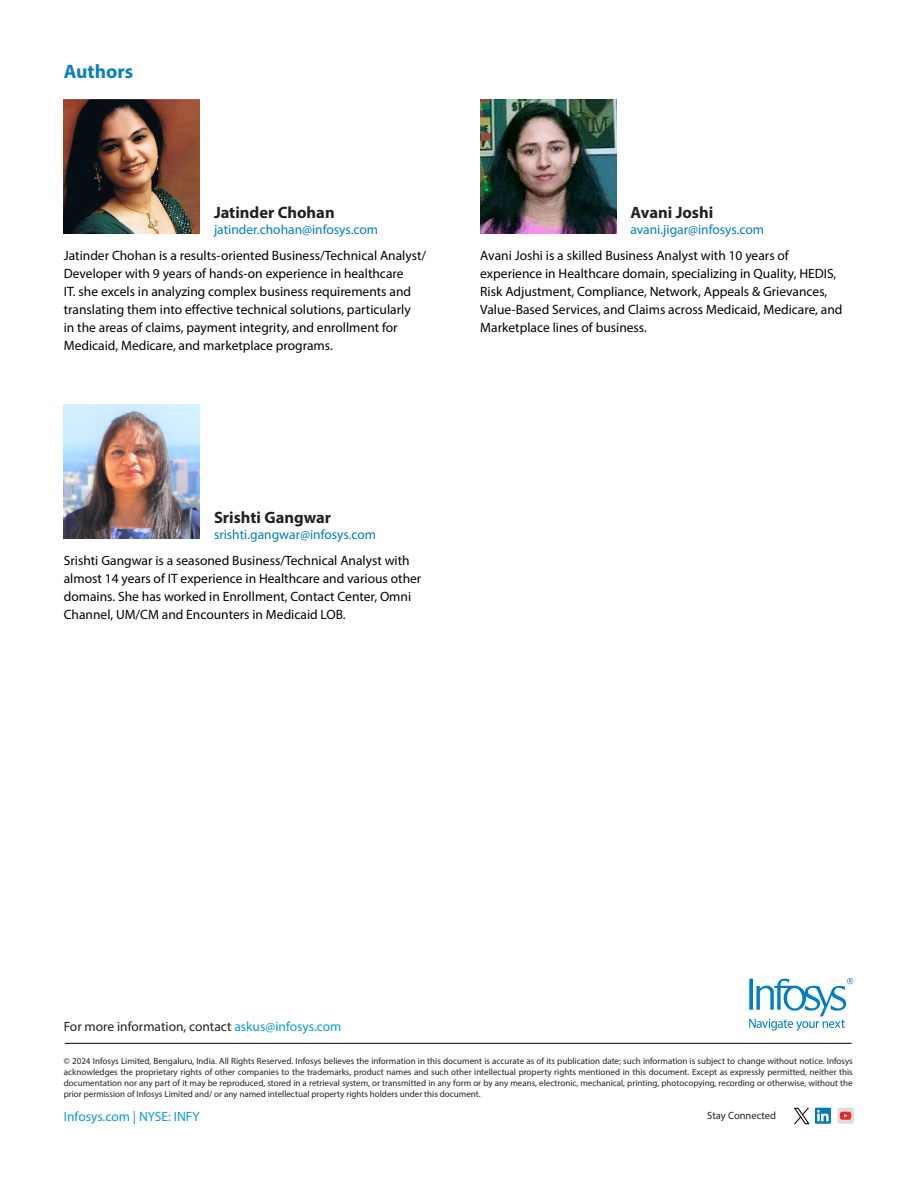
<style>
.page{position:relative;width:918px;height:1188px;background:#fff}
.page>*{position:absolute;margin:0;border:0;box-sizing:border-box;transform-origin:0 0}
.t1{font:700 19.5px "Myriad Pro";color:#0c7ec0}
.t2{font:700 16.5px "Myriad Pro";color:#242021}
.t3{font:13.5px/18px "Myriad Pro";color:#000}
.t4{font:13.5px "Myriad Pro";color:#007bc2}
.t5{font:13.5px "Myriad Pro";color:#242021}
.t6{font:13.5px "Myriad Pro";color:#0a99d6}
.t7{font:10.5px "Myriad Pro";color:#242021}
.t8{font:9px/10.8px "Myriad Pro";color:#242021;text-align:justify}
.s1{color:#0a99d6}
</style>
<div class="page">
<svg style="left:815px;top:1108px;width:16px;height:16px"></svg>
<svg style="left:817px;top:1110px;width:12px;height:11px"></svg>
<svg style="left:837px;top:1108px;width:17px;height:16px"></svg>
<svg style="left:840px;top:1112px;width:11px;height:8px"></svg>
<hr style="left:65px;top:1043px;width:787px;height:1px;background:#000">
<svg style="left:749px;top:978px;width:104px;height:53px"></svg>
<svg style="left:794px;top:1108px;width:16px;height:16px"></svg>
<img style="left:64px;top:100px;width:136px;height:134px">
<img style="left:480px;top:100px;width:136px;height:134px">
<img style="left:64px;top:405px;width:136px;height:134px">
<h1 class="t1" style="left:64px;top:59px;width:71px">Authors</h1>
<p class="t2" style="left:214px;top:201px;width:122px">Jatinder Chohan</p>
<p class="t4" style="left:214px;top:221px;width:166px">jatinder.chohan@infosys.com</p>
<p class="t2" style="left:630px;top:201px;width:84px">Avani Joshi</p>
<p class="t4" style="left:630px;top:221px;width:135px">avani.jigar@infosys.com</p>
<p class="t3" style="left:64px;top:246px;width:364px">Jatinder Chohan is a results-oriented Business/Technical Analyst/ Developer with 9 years of hands-on experience in healthcare<br>IT. she excels in analyzing complex business requirements and translating them into effective technical solutions, particularly<br>in the areas of claims, payment integrity, and enrollment for Medicaid, Medicare, and marketplace programs.</p>
<p class="t3" style="left:480px;top:246px;width:364px">Avani Joshi is a skilled Business Analyst with 10 years of experience in Healthcare domain, specializing in Quality, HEDIS, Risk Adjustment, Compliance, Network, Appeals &amp; Grievances, Value-Based Services, and Claims across Medicaid, Medicare, and Marketplace lines of business.</p>
<p class="t2" style="left:214px;top:506px;width:119px">Srishti Gangwar</p>
<p class="t4" style="left:214px;top:526px;width:164px">srishti.gangwar@infosys.com</p>
<p class="t3" style="left:64px;top:551px;width:359px">Srishti Gangwar is a seasoned Business/Technical Analyst with almost 14 years of IT experience in Healthcare and various other domains. She has worked in Enrollment, Contact Center, Omni Channel, UM/CM and Encounters in Medicaid LOB.</p>
<p class="t5" style="left:64px;top:1018px;width:279px">For more information, contact <span class="s1">askus@infosys.com</span></p>
<p class="t8" style="left:64px;top:1056px;width:791px">© 2024 Infosys Limited, Bengaluru, India. All Rights Reserved. Infosys believes the information in this document is accurate as of its publication date; such information is subject to change without notice. Infosys acknowledges the proprietary rights of other companies to the trademarks, product names and such other intellectual property rights mentioned in this document. Except as expressly permitted, neither this documentation nor any part of it may be reproduced, stored in a retrieval system, or transmitted in any form or by any means, electronic, mechanical, printing, photocopying, recording or otherwise, without the prior permission of Infosys Limited and/ or any named intellectual property rights holders under this document.</p>
<p class="t6" style="left:64px;top:1108px;width:138px">Infosys.com | NYSE: INFY</p>
<p class="t7" style="left:707px;top:1109px;width:70px">Stay Connected</p>
</div>
